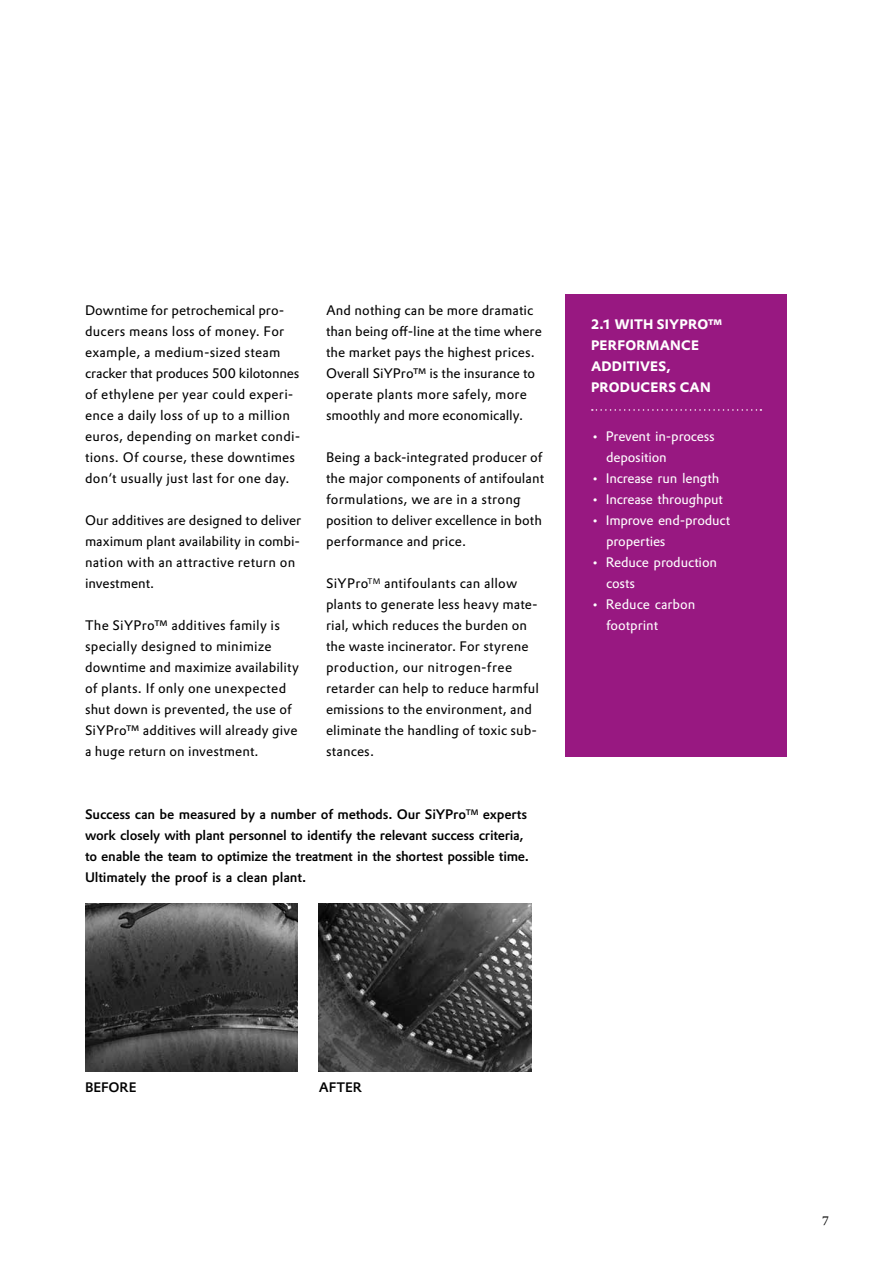
<style>
.page{position:relative;width:893px;height:1263px;background:#fff}
.page>*{position:absolute;margin:0;border:0;box-sizing:border-box;transform-origin:0 0}
.t1{font:13.5px/21px "Evonik Prokyon";letter-spacing:.01em;color:#000}
.t2{font:500 13.5px/21px "Evonik Prokyon";letter-spacing:-.02em;color:#000}
.t3{font:13.5px/21px "Evonik Prokyon";letter-spacing:-.01em;color:#fff}
.t4{font:700 13.5px/21px "Evonik Prokyon";letter-spacing:.015em;color:#fff}
.t5{font:12px "Evonik Antares";color:#000}
</style>
<div class="page">
<div style="left:566px;top:294px;width:221px;height:462px;background:#981881"></div>
<svg style="left:592px;top:409px;width:169px;height:2px"></svg>
<img style="left:85px;top:903px;width:213px;height:168px">
<img style="left:319px;top:903px;width:212px;height:168px">
<p class="t1" style="left:85px;top:299px;width:217px">Downtime for petrochemical pro&shy;ducers means loss of money. For example, a medium-sized steam cracker that produces 500 kilotonnes of ethylene per year could experi&shy;ence a daily loss of up to a million euros, depending on market condi&shy;tions. Of course, these downtimes don‘t usually just last for one day.</p>
<p class="t1" style="left:85px;top:509px;width:218px">Our additives are designed to deliver maximum plant availability in combi&shy;nation with an attractive return on investment.</p>
<p class="t1" style="left:85px;top:614px;width:215px">The SiYPro™ additives family is specially designed to minimize downtime and maximize availability of plants. If only one unexpected shut down is prevented, the use of SiYPro™ additives will already give a huge return on investment.</p>
<p class="t1" style="left:326px;top:299px;width:217px">And nothing can be more dramatic than being off-line at the time where the market pays the highest prices.<br>Overall SiYPro™ is the insurance to operate plants more safely, more smoothly and more economically.</p>
<p class="t1" style="left:326px;top:446px;width:220px">Being a back-integrated producer of the major components of antifoulant formulations, we are in a strong position to deliver excellence in both performance and price.</p>
<p class="t1" style="left:326px;top:572px;width:215px">SiYPro<sup>TM</sup> antifoulants can allow plants to generate less heavy mate&shy;rial, which reduces the burden on the waste incinerator. For styrene production, our nitrogen-free retarder can help to reduce harmful emissions to the environment, and eliminate the handling of toxic sub&shy;stances.</p>
<p class="t2" style="left:85px;top:803px;width:445px">Success can be measured by a number of methods. Our SiYPro<sup>TM</sup> experts work closely with plant personnel to identify the relevant success criteria, to enable the team to optimize the treatment in the shortest possible time.<br>Ultimately the proof is a clean plant.</p>
<p class="t4" style="left:591px;top:313px;width:133px">2.1 WITH SIYPRO™<br>PERFORMANCE<br>ADDITIVES,<br>PRODUCERS CAN</p>
<p class="t3" style="left:606px;top:425px;width:110px;text-indent:-15px">• Prevent in-process deposition</p>
<p class="t3" style="left:591px;top:467px;width:130px">• Increase run length</p>
<p class="t3" style="left:591px;top:488px;width:133px">• Increase throughput</p>
<p class="t3" style="left:606px;top:509px;width:126px;text-indent:-15px">• Improve end-product properties</p>
<p class="t3" style="left:606px;top:551px;width:112px;text-indent:-15px">• Reduce production costs</p>
<p class="t3" style="left:606px;top:593px;width:91px;text-indent:-15px">• Reduce carbon footprint</p>
<p class="t2" style="left:85px;top:1076px;width:53px">BEFORE</p>
<p class="t2" style="left:319px;top:1076px;width:45px">AFTER</p>
<p class="t5" style="left:822px;top:1211px;width:9px">7</p>
</div>
